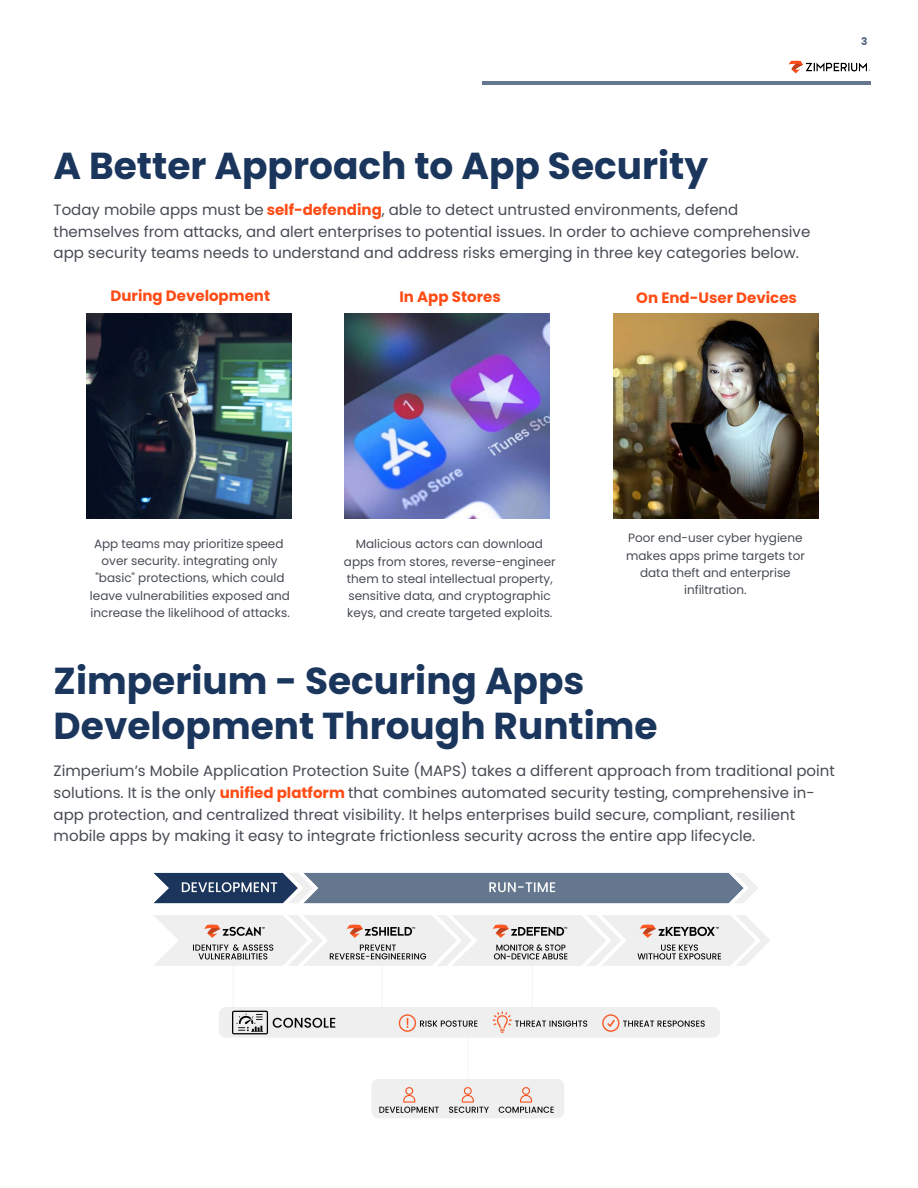
<style>
.page{position:relative;width:918px;height:1188px;background:#fff}
.page>*{position:absolute;margin:0;border:0;box-sizing:border-box;transform-origin:0 0}
.t1{font:700 37.5px/45.3px "Poppins";color:#1b365d}
.t2{font:15px/21.6px "Poppins";color:#464b53}
.t3{font:700 15px "Poppins";color:#ff4c15}
.t4{font:12px/17.2px "Poppins";color:#464b53;text-align:center}
.t5{font:700 10.5px "Poppins";color:#52637b}
.s1{font-weight:700;color:#ff4c15}
.s2{font-style:inherit}
</style>
<div class="page">
<img style="left:483px;top:81px;width:387px;height:3px">
<img style="left:789px;top:60px;width:82px;height:14px">
<img style="left:153px;top:872px;width:617px;height:246px">
<img style="left:613px;top:314px;width:205px;height:205px">
<img style="left:87px;top:314px;width:205px;height:205px">
<img style="left:345px;top:314px;width:205px;height:205px">
<h1 class="t1" style="left:54px;top:143px;width:656px">A Better Approach to App Security</h1>
<p class="t2" style="left:54px;top:199px;width:758px">Today mobile apps must be <span class="s1">self-defending</span>, able to detect untrusted environments, defend themselves from attacks, and alert enterprises to potential issues. In order to achieve comprehensive app security teams needs to understand and address risks emerging in three key categories below.</p>
<p class="t3" style="left:111px;top:287px;width:161px">During Development</p>
<p class="t3" style="left:636px;top:289px;width:162px">On End-User Devices</p>
<p class="t3" style="left:400px;top:288px;width:103px">In App Stores</p>
<p class="t5" style="left:861px;top:35px;width:8px">3</p>
<p class="t4" style="left:90px;top:535px;width:202px">App teams may prioritize speed over security. integrating only "basic" protections, which could leave vulnerabilities exposed and increase the likelihood of attacks.</p>
<p class="t4" style="left:344px;top:535px;width:213px">Malicious actors can download apps from stores, reverse-engineer them to steal intellectual property, sensitive data, and cryptographic keys, and create targeted exploits.</p>
<p class="t4" style="left:626px;top:530px;width:180px">Poor end-user cyber hygiene makes apps prime tar<span class="s2">g</span>ets tor data theft and enterprise infiltration.</p>
<h1 class="t1" style="left:54px;top:658px;width:606px">Zimperium - Securing Apps<br>Development Through Runtime</h1>
<p class="t2" style="left:54px;top:760px;width:783px">Zimperium’s Mobile Application Protection Suite (MAPS) takes a different approach from traditional point solutions. It is the only <span class="s1">unified platform</span> that combines automated security testing, comprehensive in&shy;app protection, and centralized threat visibility. It helps enterprises build secure, compliant, resilient mobile apps by making it easy to integrate frictionless security across the entire app lifecycle.</p>
</div>
